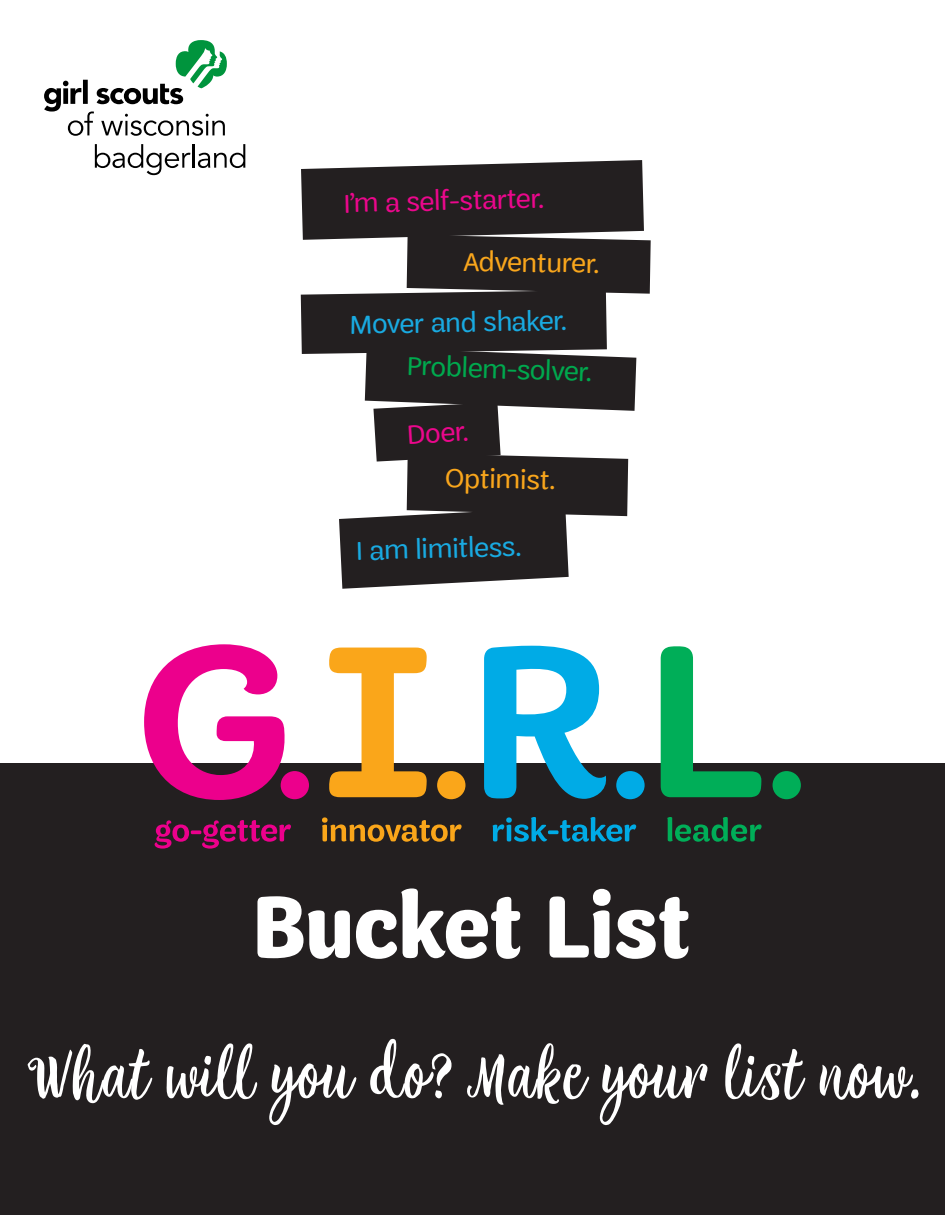
<style>
.page{position:relative;width:945px;height:1215px;background:#fff}
.page>*{position:absolute;margin:0;border:0;box-sizing:border-box;transform-origin:0 0}
.t1{font:700 93px "Trefoil Sans Cond";color:#fff}
.t2{font:66px "Thin Mint Script";letter-spacing:.02em;color:#fff;scale:.87 1}
.t3{font:28.05px "Trefoil Sans";color:#19aae1}
.t4{font:28.05px "Trefoil Sans";color:#eb078c}
.t5{font:28.05px "Trefoil Sans";color:#f9a61c}
.t6{font:28.05px "Trefoil Sans";color:#00a94e}
</style>
<div class="page">
<div style="left:0;top:763px;width:945px;height:452px;background:#231f20"></div>
<svg style="left:144px;top:644px;width:144px;height:156px"></svg>
<div style="left:281px;top:771px;width:28px;height:28px;background:#ec008c;border-radius:50%"></div>
<svg style="left:329px;top:648px;width:98px;height:149px"></svg>
<div style="left:437px;top:771px;width:28px;height:28px;background:#faa61a;border-radius:50%"></div>
<svg style="left:484px;top:646px;width:123px;height:153px"></svg>
<div style="left:616px;top:771px;width:29px;height:28px;background:#00abe6;border-radius:50%"></div>
<svg style="left:661px;top:646px;width:100px;height:151px"></svg>
<div style="left:773px;top:771px;width:28px;height:28px;background:#00ae58;border-radius:50%"></div>
<svg style="left:155px;top:820px;width:34px;height:29px"></svg>
<svg style="left:191px;top:830px;width:10px;height:4px"></svg>
<svg style="left:202px;top:820px;width:89px;height:29px"></svg>
<svg style="left:322px;top:817px;width:140px;height:25px"></svg>
<svg style="left:493px;top:817px;width:54px;height:25px"></svg>
<svg style="left:548px;top:830px;width:11px;height:4px"></svg>
<svg style="left:560px;top:817px;width:76px;height:25px"></svg>
<svg style="left:667px;top:817px;width:95px;height:25px"></svg>
<svg style="left:95px;top:144px;width:95px;height:31px"></svg>
<hr style="left:193px;top:144px;width:2px;height:24px;background:#000">
<svg style="left:198px;top:144px;width:47px;height:24px"></svg>
<svg style="left:44px;top:40px;width:183px;height:96px"></svg>
<svg style="left:301px;top:160px;width:350px;height:429px"></svg>
<p class="t4" style="left:344px;top:187px;width:202px;rotate:-1deg">I’m a self-starter.</p>
<p class="t5" style="left:464px;top:246px;width:138px;rotate:1deg">Adventurer.</p>
<p class="t3" style="left:349px;top:309px;width:219px;rotate:-1deg">Mover and shaker.</p>
<p class="t6" style="left:408px;top:350px;width:187px;rotate:2deg">Problem-solver.</p>
<p class="t4" style="left:406px;top:420px;width:63px;rotate:-4deg">Doer.</p>
<p class="t5" style="left:446px;top:463px;width:112px;rotate:1deg">Optimist.</p>
<p class="t3" style="left:356px;top:535px;width:167px;rotate:-1deg">I am limitless.</p>
<p class="t1" style="left:252px;top:875px;width:440px">Bucket List</p>
<p class="t2" style="left:28px;top:1036px;width:1028px">What will you do? Make your list now.</p>
</div>
